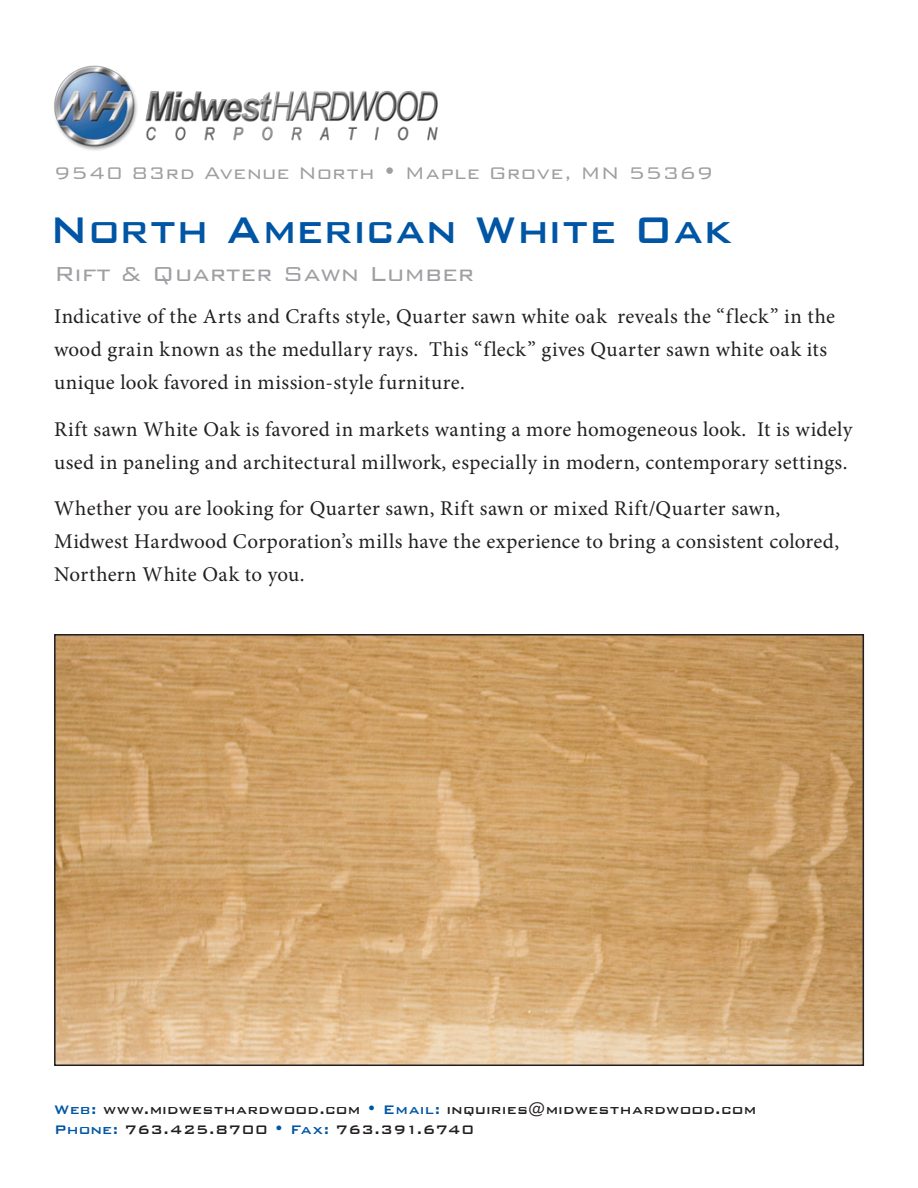
<style>
.page{position:relative;width:918px;height:1188px;background:#fff}
.page>*{position:absolute;margin:0;border:0;box-sizing:border-box;transform-origin:0 0}
.t1{font:500 49.5px "Bank Gothic";letter-spacing:.01em;color:#0155a5;scale:.91 1}
.t2{font:300 27px "Bank Gothic";color:#9d9fa2}
.t3{font:300 22.5px "Bank Gothic";letter-spacing:.01em;color:#9d9fa2}
.t4{font:21px/33px "Minion Pro";letter-spacing:.02em;color:#231f20}
.t5{font:500 16.5px/19.8px "Bank Gothic";letter-spacing:.015em;color:#231f20}
.s1{color:#0155a5}
</style>
<div class="page">
<img style="left:57px;top:637px;width:804px;height:426px">
<div style="left:54px;top:634px;width:810px;height:432px;border:2px solid #231f20"></div>
<img style="left:54px;top:65px;width:384px;height:86px">
<p class="t3" style="left:54px;top:156px;width:661px">9540 83rd Avenue North • Maple Grove, MN 55369</p>
<h1 class="t1" style="left:50px;top:191px;width:751px">North American White Oak</h1>
<p class="t2" style="left:54px;top:253px;width:422px">Rift &amp; Quarter Sawn Lumber</p>
<p class="t4" style="left:54px;top:300px;width:783px">Indicative of the Arts and Crafts style, Quarter sawn white oak reveals the “fleck” in the wood grain known as the medullary rays. This “fleck” gives Quarter sawn white oak its unique look favored in mission-style furniture.</p>
<p class="t4" style="left:54px;top:413px;width:800px">Rift sawn White Oak is favored in markets wanting a more homogeneous look. It is widely used in paneling and architectural millwork, especially in modern, contemporary settings.</p>
<p class="t4" style="left:54px;top:492px;width:787px">Whether you are looking for Quarter sawn, Rift sawn or mixed Rift/Quarter sawn,<br>Midwest Hardwood Corporation’s mills have the experience to bring a consistent colored,<br>Northern White Oak to you.</p>
<p class="t5" style="left:54px;top:1098px;width:704px"><span class="s1">Web:</span> www.midwesthardwood.com <span class="s1">• Email:</span> inquiries@midwesthardwood.com<br><span class="s1">Phone:</span> 763.425.8700 <span class="s1">• Fax:</span> 763.391.6740</p>
</div>
